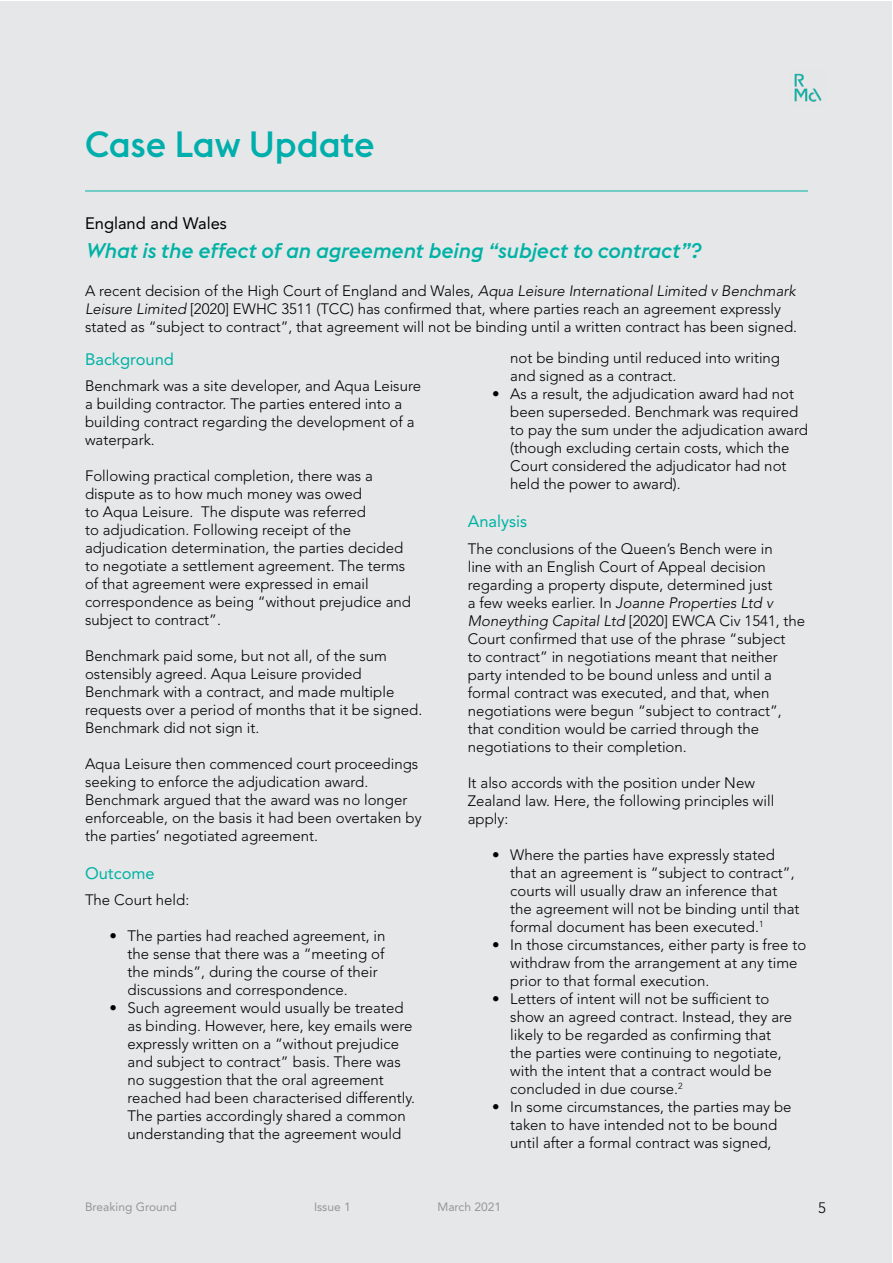
<style>
.page{position:relative;width:893px;height:1263px;background:#fff}
.page>*{position:absolute;margin:0;border:0;box-sizing:border-box;transform-origin:0 0}
.t1{font:500 36px "Euclid Flex";color:#00aeab}
.t2{font:italic 500 21px "Euclid Flex";color:#00b2a5}
.t3{font:16.5px "Avenir LT Std";color:#00b2a5}
.t4{font:16.5px "Avenir LT Std";color:#000}
.t5{font:300 15px/18px "Avenir LT Std";color:#000}
.t6{font:12px "Avenir LT Std";color:#969697}
.s1{font-style:italic}
</style>
<div class="page">
<div style="left:1px;top:1px;width:891px;height:1261px;background:#e6e7e8"></div>
<img style="left:794px;top:73px;width:28px;height:29px">
<hr style="left:85px;top:191px;width:723px;height:1px;background:#00b2a5">
<h1 class="t1" style="left:85px;top:123px;width:291px">Case Law Update</h1>
<p class="t4" style="left:85px;top:214px;width:143px">England and Wales</p>
<h2 class="t2" style="left:85px;top:239px;width:616px">What is the effect of an agreement being “subject to contract”?</h2>
<p class="t5" style="left:85px;top:282px;width:713px">A recent decision of the High Court of England and Wales, <span class="s1">Aqua Leisure International Limited v Benchmark<br>Leisure Limited</span> [2020] EWHC 3511 (TCC) has confirmed that, where parties reach an agreement expressly stated as “subject to contract”, that agreement will not be binding until a written contract has been signed.</p>
<p class="t3" style="left:85px;top:349px;width:90px">Background</p>
<p class="t5" style="left:85px;top:377px;width:338px">Benchmark was a site developer, and Aqua Leisure a building contractor. The parties entered into a building contract regarding the development of a waterpark.</p>
<p class="t5" style="left:85px;top:467px;width:327px">Following practical completion, there was a dispute as to how much money was owed<br>to Aqua Leisure. The dispute was referred<br>to adjudication. Following receipt of the adjudication determination, the parties decided to negotiate a settlement agreement. The terms of that agreement were expressed in email correspondence as being “without prejudice and subject to contract”.</p>
<p class="t5" style="left:85px;top:647px;width:339px">Benchmark paid some, but not all, of the sum ostensibly agreed. Aqua Leisure provided Benchmark with a contract, and made multiple requests over a period of months that it be signed.<br>Benchmark did not sign it.</p>
<p class="t5" style="left:85px;top:755px;width:338px">Aqua Leisure then commenced court proceedings seeking to enforce the adjudication award.<br>Benchmark argued that the award was no longer enforceable, on the basis it had been overtaken by the parties’ negotiated agreement.</p>
<p class="t3" style="left:85px;top:864px;width:71px">Outcome</p>
<p class="t5" style="left:85px;top:891px;width:106px">The Court held:</p>
<p class="t5" style="left:128px;top:927px;width:259px;text-indent:-18px">• The parties had reached agreement, in the sense that there was a “meeting of the minds”, during the course of their discussions and correspondence.</p>
<p class="t5" style="left:128px;top:999px;width:289px;text-indent:-18px">• Such agreement would usually be treated as binding. However, here, key emails were expressly written on a “without prejudice and subject to contract” basis. There was no suggestion that the oral agreement reached had been characterised differently.<br>The parties accordingly shared a common understanding that the agreement would</p>
<p class="t5" style="left:510px;top:349px;width:271px">not be binding until reduced into writing and signed as a contract.</p>
<p class="t5" style="left:510px;top:385px;width:299px;text-indent:-18px">• As a result, the adjudication award had not been superseded. Benchmark was required to pay the sum under the adjudication award (though excluding certain costs, which the Court considered the adjudicator had not held the power to award).</p>
<p class="t3" style="left:468px;top:512px;width:61px">Analysis</p>
<p class="t5" style="left:468px;top:540px;width:339px">The conclusions of the Queen’s Bench were in<br>line with an English Court of Appeal decision regarding a property dispute, determined just<br>a few weeks earlier. In <span class="s1">Joanne Properties Ltd v Moneything Capital Ltd</span> [2020] EWCA Civ 1541, the Court confirmed that use of the phrase “subject<br>to contract” in negotiations meant that neither party intended to be bound unless and until a formal contract was executed, and that, when negotiations were begun “subject to contract”, that condition would be carried through the negotiations to their completion.</p>
<p class="t5" style="left:468px;top:774px;width:308px">It also accords with the position under New<br>Zealand law. Here, the following principles will apply:</p>
<p class="t5" style="left:510px;top:846px;width:291px;text-indent:-18px">• Where the parties have expressly stated that an agreement is “subject to contract”, courts will usually draw an inference that the agreement will not be binding until that formal document has been executed.<sup>1</sup></p>
<p class="t5" style="left:510px;top:936px;width:297px;text-indent:-18px">• In those circumstances, either party is free to withdraw from the arrangement at any time prior to that formal execution.</p>
<p class="t5" style="left:510px;top:990px;width:283px;text-indent:-18px">• Letters of intent will not be sufficient to show an agreed contract. Instead, they are likely to be regarded as confirming that the parties were continuing to negotiate, with the intent that a contract would be concluded in due course.<sup>2</sup></p>
<p class="t5" style="left:492px;top:1098px;width:301px;text-align:center">• In some circumstances, the parties may be taken to have intended not to be bound until after a formal contract was signed,</p>
<p class="t6" style="left:85px;top:1200px;width:93px">Breaking Ground</p>
<p class="t6" style="left:314px;top:1200px;width:38px">Issue 1</p>
<p class="t6" style="left:437px;top:1200px;width:65px">March 2021</p>
<p class="t5" style="left:818px;top:1199px;width:9px">5</p>
</div>
